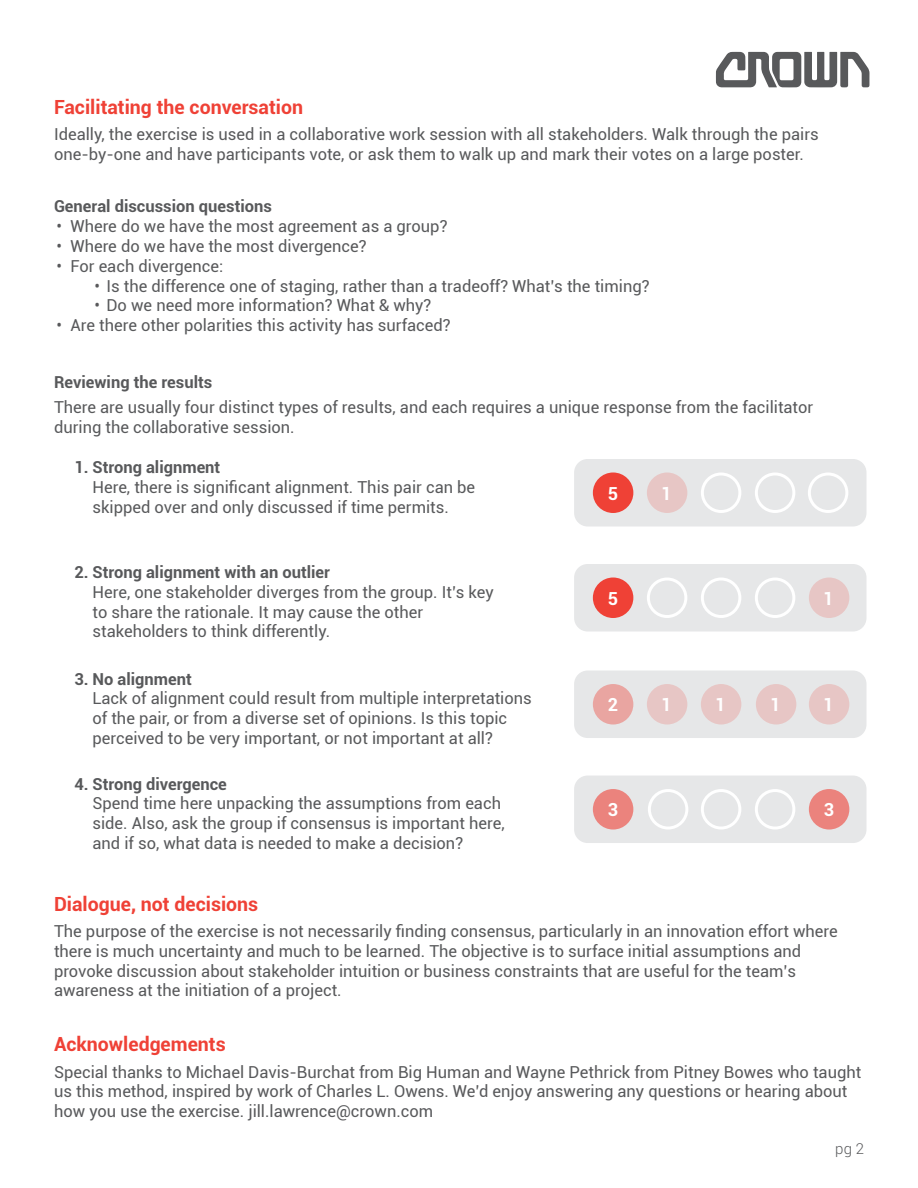
<style>
.page{position:relative;width:918px;height:1188px;background:#fff}
.page>*{position:absolute;margin:0;border:0;box-sizing:border-box;transform-origin:0 0}
.t1{font:700 19.5px "Roboto";color:#ef4136}
.t2{font:700 18px "Roboto";color:#fff}
.t3{font:16.5px/19.8px "Roboto";color:#58595b}
.t4{font:700 16.5px "Roboto";color:#58595b}
.t5{font:300 15px "Roboto";color:#58595b}
</style>
<div class="page">
<div style="left:574px;top:459px;width:293px;height:67px;background:#e6e7e8;border-radius:14px"></div>
<div style="left:593px;top:472px;width:40px;height:41px;background:#ef4136;border-radius:50%"></div>
<div style="left:647px;top:472px;width:40px;height:41px;background:#e7c6c5;border-radius:50%"></div>
<svg style="left:701px;top:472px;width:40px;height:41px"></svg>
<svg style="left:755px;top:472px;width:40px;height:41px"></svg>
<svg style="left:808px;top:472px;width:40px;height:41px"></svg>
<div style="left:574px;top:564px;width:293px;height:68px;background:#e6e7e8;border-radius:14px"></div>
<div style="left:593px;top:578px;width:40px;height:40px;background:#ef4136;border-radius:50%"></div>
<div style="left:809px;top:578px;width:40px;height:40px;background:#e7c6c5;border-radius:50%"></div>
<svg style="left:701px;top:578px;width:40px;height:40px"></svg>
<svg style="left:755px;top:578px;width:40px;height:40px"></svg>
<svg style="left:647px;top:578px;width:40px;height:40px"></svg>
<div style="left:574px;top:671px;width:293px;height:67px;background:#e6e7e8;border-radius:14px"></div>
<div style="left:593px;top:684px;width:40px;height:41px;background:#e9a5a1;border-radius:50%"></div>
<div style="left:574px;top:776px;width:293px;height:67px;background:#e6e7e8;border-radius:14px"></div>
<svg style="left:755px;top:789px;width:40px;height:41px"></svg>
<div style="left:593px;top:789px;width:40px;height:41px;background:#eb837d;border-radius:50%"></div>
<svg style="left:716px;top:52px;width:154px;height:35px"></svg>
<div style="left:647px;top:684px;width:40px;height:41px;background:#e7c6c5;border-radius:50%"></div>
<div style="left:701px;top:684px;width:40px;height:41px;background:#e7c6c5;border-radius:50%"></div>
<div style="left:756px;top:684px;width:40px;height:41px;background:#e7c6c5;border-radius:50%"></div>
<div style="left:809px;top:684px;width:40px;height:41px;background:#e7c6c5;border-radius:50%"></div>
<div style="left:809px;top:789px;width:40px;height:41px;background:#eb837d;border-radius:50%"></div>
<svg style="left:701px;top:789px;width:40px;height:41px"></svg>
<svg style="left:648px;top:789px;width:40px;height:41px"></svg>
<p class="t1" style="left:54px;top:93px;width:251px">Facilitating the conversation</p>
<p class="t3" style="left:54px;top:124px;width:766px">Ideally, the exercise is used in a collaborative work session with all stakeholders. Walk through the pairs one-by-one and have participants vote, or ask them to walk up and mark their votes on a large poster.</p>
<p class="t4" style="left:54px;top:194px;width:219px">General discussion questions</p>
<p class="t3" style="left:56px;top:216px;width:7px;text-align:justify">• • •</p>
<p class="t3" style="left:56px;top:315px;width:7px">•</p>
<p class="t3" style="left:70px;top:216px;width:379px">Where do we have the most agreement as a group?<br>Where do we have the most divergence?<br>For each divergence:</p>
<p class="t3" style="left:94px;top:275px;width:557px">• Is the difference one of staging, rather than a tradeoff? What’s the timing?</p>
<p class="t3" style="left:94px;top:295px;width:338px">• Do we need more information? What &amp; why?</p>
<p class="t3" style="left:70px;top:315px;width:382px">Are there other polarities this activity has surfaced?</p>
<p class="t4" style="left:54px;top:370px;width:160px">Reviewing the results</p>
<p class="t3" style="left:54px;top:397px;width:761px">There are usually four distinct types of results, and each requires a unique response from the facilitator during the collaborative session.</p>
<p class="t4" style="left:74px;top:456px;width:147px">1. Strong alignment</p>
<p class="t3" style="left:92px;top:476px;width:384px">Here, there is significant alignment. This pair can be skipped over and only discussed if time permits.</p>
<p class="t2" style="left:608px;top:480px;width:12px">5</p>
<p class="t2" style="left:661px;top:480px;width:12px">1</p>
<p class="t4" style="left:74px;top:561px;width:257px">2. Strong alignment with an outlier</p>
<p class="t3" style="left:93px;top:582px;width:403px">Here, one stakeholder diverges from the group. It’s key to share the rationale. It may cause the other stakeholders to think differently.</p>
<p class="t2" style="left:608px;top:585px;width:12px">5</p>
<p class="t2" style="left:823px;top:585px;width:12px">1</p>
<p class="t4" style="left:74px;top:667px;width:119px">3. No alignment</p>
<p class="t3" style="left:93px;top:688px;width:441px">Lack of alignment could result from multiple interpretations of the pair, or from a diverse set of opinions. Is this topic perceived to be very important, or not important at all?</p>
<p class="t4" style="left:74px;top:772px;width:154px">4. Strong divergence</p>
<p class="t3" style="left:93px;top:793px;width:414px">Spend time here unpacking the assumptions from each side. Also, ask the group if consensus is important here, and if so, what data is needed to make a decision?</p>
<p class="t2" style="left:608px;top:692px;width:12px">2</p>
<p class="t2" style="left:608px;top:797px;width:12px">3</p>
<p class="t2" style="left:661px;top:692px;width:12px">1</p>
<p class="t2" style="left:715px;top:692px;width:12px">1</p>
<p class="t2" style="left:770px;top:692px;width:12px">1</p>
<p class="t2" style="left:823px;top:692px;width:12px">1</p>
<p class="t2" style="left:824px;top:797px;width:12px">3</p>
<p class="t1" style="left:54px;top:890px;width:206px">Dialogue, not decisions</p>
<p class="t3" style="left:54px;top:921px;width:785px">The purpose of the exercise is not necessarily finding consensus, particularly in an innovation effort where there is much uncertainty and much to be learned. The objective is to surface initial assumptions and provoke discussion about stakeholder intuition or business constraints that are useful for the team’s awareness at the initiation of a project.</p>
<p class="t1" style="left:54px;top:1031px;width:173px">Acknowledgements</p>
<p class="t3" style="left:54px;top:1061px;width:809px">Special thanks to Michael Davis-Burchat from Big Human and Wayne Pethrick from Pitney Bowes who taught us this method, inspired by work of Charles L. Owens. We’d enjoy answering any questions or hearing about how you use the exercise. jill.lawrence@crown.com</p>
<p class="t5" style="left:835px;top:1138px;width:30px">pg 2</p>
</div>
